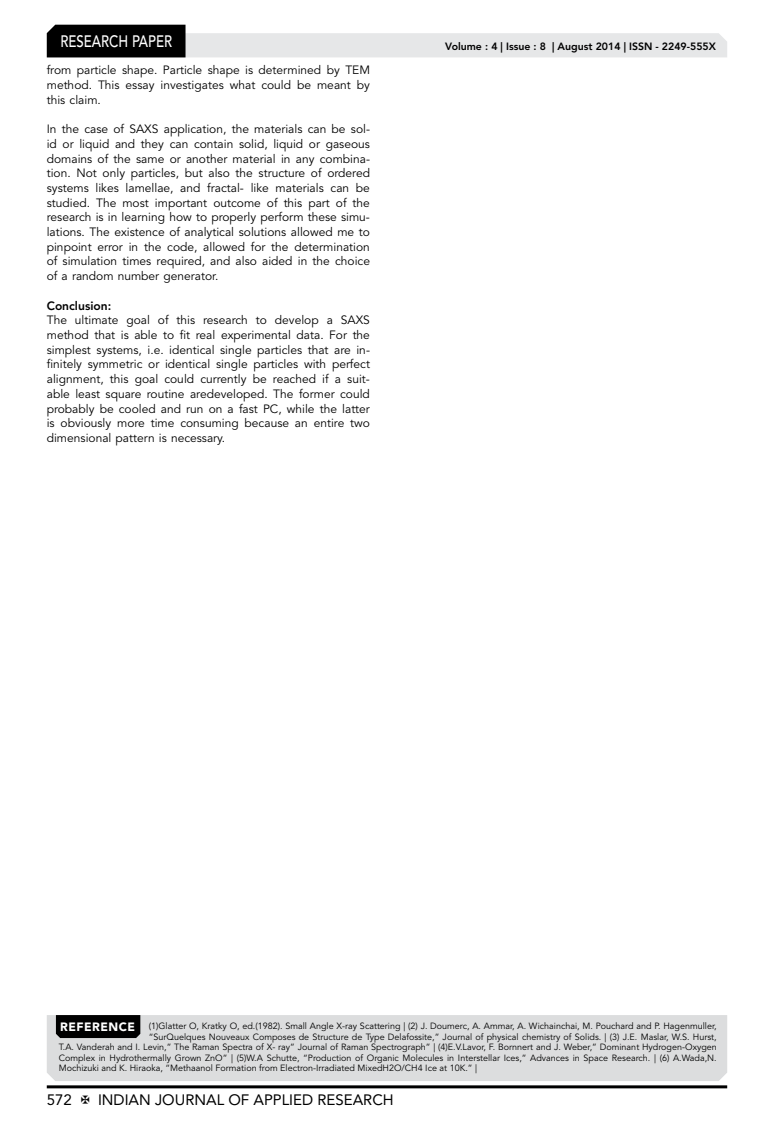
<style>
.page{position:relative;width:774px;height:1136px;background:#fff}
.page>*{position:absolute;margin:0;border:0;box-sizing:border-box;transform-origin:0 0}
.t1{font:500 16.5px "Avenir LT Std";color:#fff;scale:.8 1}
.t2{font:15px "Avenir LT Std";color:#000}
.t3{font:12px/14.7px "Avenir LT Std";color:#000;text-align:justify}
.t4{font:800 12px "Avenir LT Std";color:#000}
.t5{font:800 10.5px "Avenir LT Std";color:#000}
.t6{font:9px "Avenir LT Std";color:#000}
.s1{font-weight:900;font-size:12px;color:#fff}
</style>
<div class="page">
<hr style="left:47px;top:1085px;width:680px;height:3px;background:#000">
<svg style="left:47px;top:25px;width:680px;height:32px"></svg>
<div style="left:47px;top:1015px;width:680px;height:65px;background:#dcddde"></div>
<div style="left:56px;top:1015px;width:84px;height:22px;background:#000"></div>
<h1 class="t1" style="left:60px;top:32px;width:139px">RESEARCH PAPER</h1>
<p class="t3" style="left:47px;top:63px;width:325px">from particle shape. Particle shape is determined by TEM method. This essay investigates what could be meant by this claim.</p>
<p class="t3" style="left:47px;top:122px;width:325px">In the case of SAXS application, the materials can be sol&shy;id or liquid and they can contain solid, liquid or gaseous domains of the same or another material in any combina&shy;tion. Not only particles, but also the structure of ordered systems likes lamellae, and fractal- like materials can be studied. The most important outcome of this part of the research is in learning how to properly perform these simu&shy;lations. The existence of analytical solutions allowed me to pinpoint error in the code, allowed for the determination of simulation times required, and also aided in the choice of a random number generator.</p>
<p class="t4" style="left:47px;top:298px;width:66px">Conclusion:</p>
<p class="t3" style="left:47px;top:313px;width:325px">The ultimate goal of this research to develop a SAXS method that is able to fit real experimental data. For the simplest systems, i.e. identical single particles that are in&shy;finitely symmetric or identical single particles with perfect alignment, this goal could currently be reached if a suit&shy;able least square routine aredeveloped. The former could probably be cooled and run on a fast PC, while the latter is obviously more time consuming because an entire two dimensional pattern is necessary.</p>
<p class="t5" style="left:445px;top:41px;width:272px">Volume : 4 | Issue : 8 | August 2014 | ISSN - 2249-555X</p>
<p class="t6" style="left:60px;top:1020px;width:658px"><span class="s1">REFERENCE</span> (1)Glatter O, Kratky O, ed.(1982). Small Angle X-ray Scattering | (2) J. Doumerc, A. Ammar, A. Wichainchai, M. Pouchard and P. Hagenmuller,</p>
<p class="t6" style="left:149px;top:1031px;width:569px">“SurQuelques Nouveaux Composes de Structure de Type Delafossite,” Journal of physical chemistry of Solids. | (3) J.E. Maslar, W.S. Hurst,</p>
<p class="t6" style="left:59px;top:1041px;width:660px">T.A. Vanderah and I. Levin,” The Raman Spectra of X- ray” Journal of Raman Spectrograph” | (4)E.V.Lavor, F. Bornnert and J. Weber,” Dominant Hydrogen-Oxygen</p>
<p class="t6" style="left:59px;top:1052px;width:659px">Complex in Hydrothermally Grown ZnO” | (5)W.A Schutte, “Production of Organic Molecules in Interstellar Ices,” Advances in Space Research. | (6) A.Wada,N.</p>
<p class="t6" style="left:59px;top:1062px;width:420px">Mochizuki and K. Hiraoka, “Methaanol Formation from Electron-Irradiated MixedH2O/CH4 Ice at 10K.” |</p>
<p class="t2" style="left:47px;top:1090px;width:27px">572</p>
<p class="t2" style="left:98px;top:1090px;width:297px">INDIAN JOURNAL OF APPLIED RESEARCH</p>
</div>
